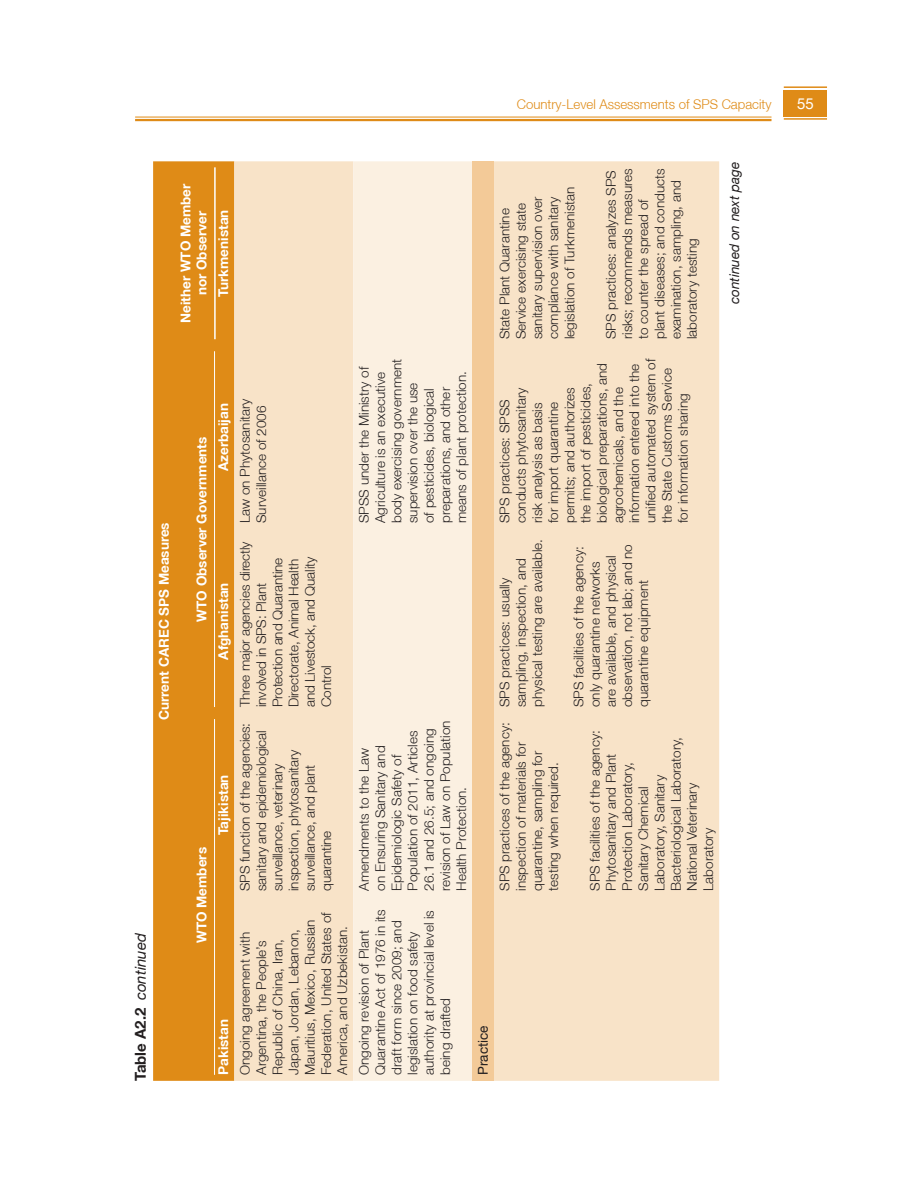
<style>
.page{position:relative;width:919px;height:1189px;background:#fff}
.page>*{position:absolute;margin:0;border:0;box-sizing:border-box;transform-origin:0 0}
.t1{font:700 15px "Helvetica Neue LT";color:#231f20}
.t2{font:15px "Helvetica Neue LT";color:#fff}
.t3{font:300 13.5px/16.2px "Helvetica Neue LT";color:#231f20}
.t4{font:700 13.5px/16.2px "Helvetica Neue LT";color:#fff;text-align:center}
.t5{font:300 13.5px "Helvetica Neue LT";color:#df8b17}
.t6{font:italic 13.5px "Helvetica Neue LT";color:#231f20}
.t7{font:13.5px "Helvetica Neue LT";color:#231f20}
.s1{font-weight:400;font-style:italic}
</style>
<div class="page">
<hr style="left:135px;top:117px;width:636px;height:1px;background:#df8b17">
<hr style="left:135px;top:119px;width:636px;height:2px;background:#df8b17">
<div style="left:783px;top:90px;width:43px;height:26px;background:#df8b17"></div>
<hr style="left:783px;top:86px;width:43px;height:2px;background:#df8b17">
<hr style="left:783px;top:118px;width:43px;height:2px;background:#df8b17">
<div style="left:153px;top:161px;width:81px;height:919px;background:#df8b17"></div>
<div style="left:234px;top:161px;width:484px;height:919px;background:#f8e3c8"></div>
<div style="left:353px;top:161px;width:119px;height:919px;background:#fbf0e1"></div>
<div style="left:472px;top:161px;width:21px;height:919px;background:#f3ca98"></div>
<hr style="left:214px;top:718px;width:1px;height:356px;background:#fff">
<hr style="left:214px;top:351px;width:1px;height:355px;background:#fff">
<hr style="left:214px;top:167px;width:1px;height:172px;background:#fff">
<p class="t5" style="left:516px;top:95px;width:256px">Country-Level Assessments of SPS Capacity</p>
<p class="t2" style="left:796px;top:94px;width:18px">55</p>
<p class="t1" style="left:131px;top:1080px;width:149px;rotate:-90deg">Table A2.2 <span class="s1">continued</span></p>
<p class="t4" style="left:177px;top:323px;width:141px;rotate:-90deg">Neither WTO Member nor Observer</p>
<p class="t4" style="left:155px;top:719px;width:199px;rotate:-90deg">Current CAREC SPS Measures</p>
<p class="t4" style="left:193px;top:621px;width:186px;rotate:-90deg">WTO Observer Governments</p>
<p class="t4" style="left:193px;top:942px;width:97px;rotate:-90deg">WTO Members</p>
<p class="t4" style="left:215px;top:297px;width:89px;rotate:-90deg">Turkmenistan</p>
<p class="t4" style="left:215px;top:471px;width:70px;rotate:-90deg">Azerbaijan</p>
<p class="t4" style="left:215px;top:659px;width:78px;rotate:-90deg">Afghanistan</p>
<p class="t4" style="left:215px;top:835px;width:62px;rotate:-90deg">Tajikistan</p>
<p class="t4" style="left:215px;top:1074px;width:57px;rotate:-90deg">Pakistan</p>
<p class="t3" style="left:237px;top:523px;width:126px;rotate:-90deg">Law on Phytosanitary<br>Surveillance of 2006</p>
<p class="t3" style="left:237px;top:706px;width:167px;rotate:-90deg">Three major agencies directly involved in SPS: Plant<br>Protection and Quarantine<br>Directorate, Animal Health and Livestock, and Quality<br>Control</p>
<p class="t3" style="left:237px;top:890px;width:169px;rotate:-90deg">SPS function of the agencies: sanitary and epidemiological surveillance, veterinary inspection, phytosanitary surveillance, and plant quarantine</p>
<p class="t3" style="left:237px;top:1074px;width:164px;rotate:-90deg">Ongoing agreement with<br>Argentina, the People’s<br>Republic of China, Iran,<br>Japan, Jordan, Lebanon,<br>Mauritius, Mexico, Russian<br>Federation, United States of<br>America, and Uzbekistan.</p>
<p class="t3" style="left:355px;top:523px;width:166px;rotate:-90deg">SPSS under the Ministry of<br>Agriculture is an executive body exercising government supervision over the use<br>of pesticides, biological preparations, and other means of plant protection.</p>
<p class="t3" style="left:355px;top:890px;width:172px;rotate:-90deg">Amendments to the Law<br>on Ensuring Sanitary and<br>Epidemiologic Safety of<br>Population of 2011, Articles<br>26.1 and 26.5; and ongoing revision of Law on Population<br>Health Protection.</p>
<p class="t3" style="left:355px;top:1074px;width:167px;rotate:-90deg">Ongoing revision of Plant<br>Quarantine Act of 1976 in its draft form since 2009; and legislation on food safety authority at provincial level is being drafted</p>
<p class="t7" style="left:475px;top:1074px;width:51px;rotate:-90deg">Practice</p>
<p class="t3" style="left:496px;top:339px;width:154px;rotate:-90deg">State Plant Quarantine<br>Service exercising state sanitary supervision over compliance with sanitary legislation of Turkmenistan</p>
<p class="t3" style="left:602px;top:339px;width:172px;rotate:-90deg">SPS practices: analyzes SPS risks; recommends measures to counter the spread of plant diseases; and conducts examination, sampling, and laboratory testing</p>
<p class="t6" style="left:725px;top:304px;width:144px;rotate:-90deg">continued on next page</p>
<p class="t3" style="left:496px;top:523px;width:166px;rotate:-90deg">SPS practices: SPSS conducts phytosanitary<br>risk analysis as basis<br>for import quarantine permits; and authorizes<br>the import of pesticides, biological preparations, and agrochemicals, and the information entered into the unified automated system of the State Customs Service for information sharing</p>
<p class="t3" style="left:496px;top:706px;width:170px;rotate:-90deg">SPS practices: usually sampling, inspection, and physical testing are available.</p>
<p class="t3" style="left:570px;top:706px;width:164px;rotate:-90deg">SPS facilities of the agency: only quarantine networks are available, and physical observation, not lab; and no quarantine equipment</p>
<p class="t3" style="left:496px;top:890px;width:170px;rotate:-90deg">SPS practices of the agency: inspection of materials for quarantine, sampling for testing when required.</p>
<p class="t3" style="left:586px;top:890px;width:162px;rotate:-90deg">SPS facilities of the agency:<br>Phytosanitary and Plant<br>Protection Laboratory,<br>Sanitary Chemical<br>Laboratory, Sanitary<br>Bacteriological Laboratory,<br>National Veterinary<br>Laboratory</p>
</div>
